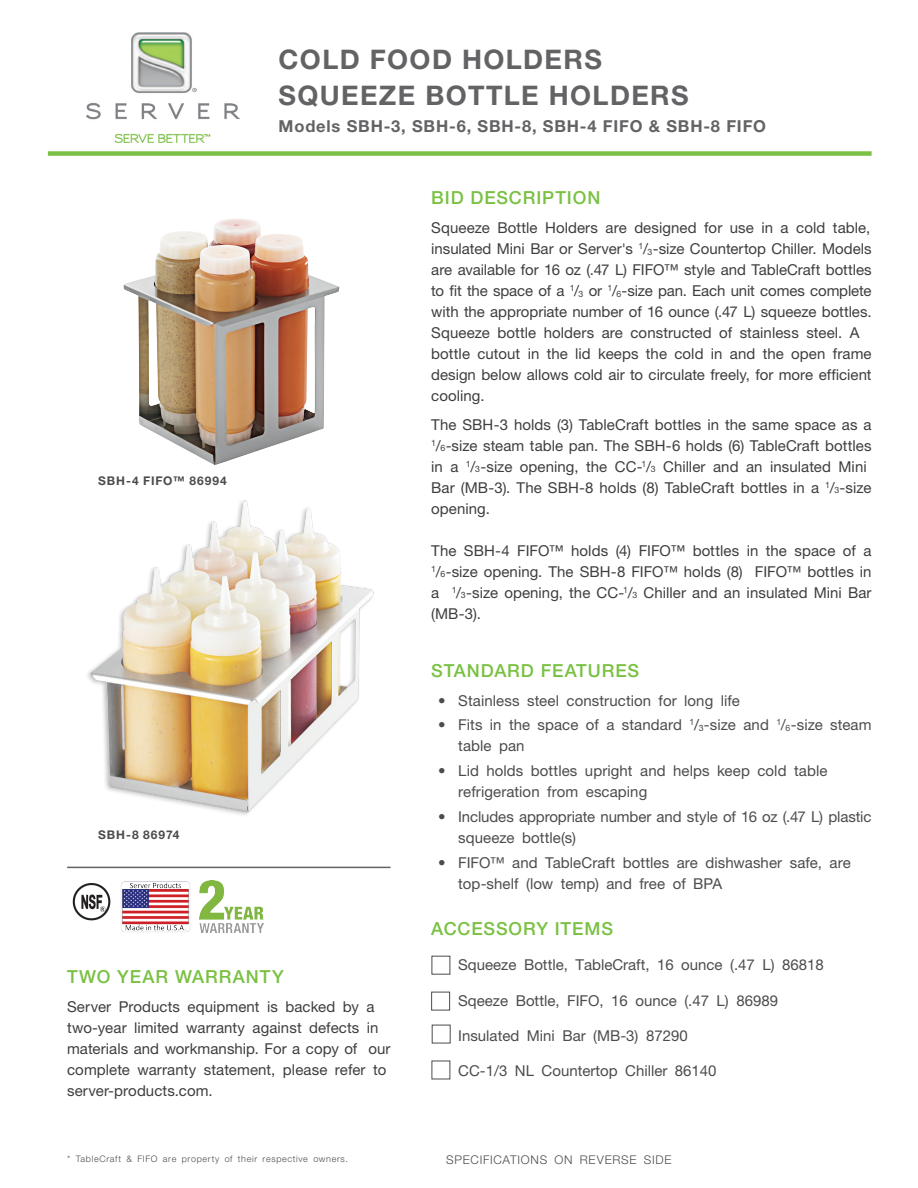
<style>
.page{position:relative;width:918px;height:1188px;background:#fff}
.page>*{position:absolute;margin:0;border:0;box-sizing:border-box;transform-origin:0 0}
.t1{font:700 27px/36px "Helvetica Neue";letter-spacing:.05em;color:#636366}
.t2{font:500 18px "Helvetica Neue";letter-spacing:.05em;color:#79c142}
.t3{font:700 16.5px "Helvetica Neue";letter-spacing:.05em;color:#636366}
.t4{font:15px/21px "Helvetica Neue";letter-spacing:.005em;color:#3e3e3f}
.t5{font:15px/21px "Helvetica Neue";color:#4b4c4d}
.t6{font:300 12px "Helvetica Neue";letter-spacing:.06em;color:#4b4c4d}
.t7{font:700 12px "Helvetica Neue";letter-spacing:.075em;color:#4b4c4d}
.t8{font:300 9px "Helvetica Neue";letter-spacing:.075em;color:#4b4c4d}
.s1{font-size:8.7px}
.s2{color:#3e3e3f}
.s3{font-size:8.7px;color:#3e3e3f}
</style>
<div class="page">
<div style="left:48px;top:151px;width:824px;height:5px;background:#79c142"></div>
<img style="left:87px;top:32px;width:152px;height:111px">
<hr style="left:67px;top:867px;width:324px;height:1px;background:#231f20">
<img style="left:87px;top:500px;width:287px;height:315px">
<img style="left:73px;top:883px;width:38px;height:37px">
<img style="left:121px;top:881px;width:69px;height:51px">
<img style="left:199px;top:881px;width:64px;height:51px">
<div style="left:432px;top:956px;width:18px;height:19px;border:1px solid #4b4c4d"></div>
<div style="left:431px;top:992px;width:19px;height:18px;border:1px solid #4b4c4d"></div>
<div style="left:432px;top:1025px;width:19px;height:18px;border:1px solid #4b4c4d"></div>
<img style="left:124px;top:218px;width:216px;height:247px">
<p class="t7" style="left:98px;top:473px;width:130px">SBH-4 FIFO™ 86994</p>
<h1 class="t1" style="left:279px;top:41px;width:411px">COLD FOOD HOLDERS<br>SQUEEZE BOTTLE HOLDERS</h1>
<p class="t3" style="left:279px;top:116px;width:489px">Models SBH-3, SBH-6, SBH-8, SBH-4 FIFO &amp; SBH-8 FIFO</p>
<p class="t2" style="left:431px;top:187px;width:171px">BID DESCRIPTION</p>
<p class="t4" style="left:431px;top:217px;width:442px">Squeeze Bottle Holders are designed for use in a cold table, insulated Mini Bar or Server's <sup>1</sup>/<span class="s1">3</span>-size Countertop Chiller. Models are available for 16 oz (.47 L) FIFO™ style and TableCraft bottles to fit the space of a <sup>1</sup>/<span class="s1">3</span> or <sup>1</sup>/<span class="s1">6</span>-size pan. Each unit comes complete with the appropriate number of 16 ounce (.47 L) squeeze bottles.<br>Squeeze bottle holders are constructed of stainless steel. A bottle cutout in the lid keeps the cold in and the open frame design below allows cold air to circulate freely, for more efficient cooling.</p>
<p class="t4" style="left:431px;top:414px;width:442px">The SBH-3 holds (3) TableCraft bottles in the same space as a <sup>1</sup>/<span class="s1">6</span>-size steam table pan. The SBH-6 holds (6) TableCraft bottles in a <sup>1</sup>/<span class="s1">3</span>-size opening, the CC-<sup>1</sup>/<span class="s1">3</span> Chiller and an insulated Mini Bar (MB-3). The SBH-8 holds (8) TableCraft bottles in a <sup>1</sup>/<span class="s1">3</span>-size opening.</p>
<p class="t4" style="left:431px;top:540px;width:442px;text-align:justify">The SBH-4 FIFO™ holds (4) FIFO™ bottles in the space of a <sup>1</sup>/<span class="s1">6</span>-size opening. The SBH-8 FIFO™ holds (8) FIFO™ bottles in a <sup>1</sup>/<span class="s1">3</span>-size opening, the CC-<sup>1</sup>/<span class="s1">3</span> Chiller and an insulated Mini Bar (MB-3).</p>
<p class="t7" style="left:98px;top:827px;width:83px">SBH-8 86974</p>
<p class="t2" style="left:67px;top:966px;width:218px">TWO YEAR WARRANTY</p>
<p class="t4" style="left:67px;top:996px;width:325px">Server Products equipment is backed by a two-year limited warranty against defects in materials and workmanship. For a copy of our complete warranty statement, please refer to server-products.com.</p>
<p class="t8" style="left:67px;top:1153px;width:282px">* TableCraft &amp; FIFO are property of their respective owners.</p>
<p class="t2" style="left:431px;top:660px;width:209px">STANDARD FEATURES</p>
<p class="t5" style="left:438px;top:689px;width:303px">• Stainless steel construction for long life</p>
<p class="t5" style="left:458px;top:714px;width:415px;text-indent:-20px">• Fits in the space of a standard <sup>1</sup><span class="s2">/</span><span class="s3">3</span>-size and <sup>1</sup>/<span class="s1">6</span>-size steam table pan</p>
<p class="t5" style="left:458px;top:760px;width:371px;text-indent:-20px">• Lid holds bottles upright and helps keep cold table refrigeration from escaping</p>
<p class="t5" style="left:458px;top:806px;width:415px;text-indent:-20px">• Includes appropriate number and style of 16 oz (.47 L) plastic squeeze bottle(s)</p>
<p class="t5" style="left:458px;top:852px;width:394px;text-indent:-20px">• FIFO™ and TableCraft bottles are dishwasher safe, are top-shelf (low temp) and free of BPA</p>
<p class="t2" style="left:431px;top:918px;width:183px">ACCESSORY ITEMS</p>
<p class="t5" style="left:458px;top:954px;width:367px">Squeeze Bottle, TableCraft, 16 ounce (.47 L) 86818</p>
<p class="t5" style="left:458px;top:990px;width:321px">Sqeeze Bottle, FIFO, 16 ounce (.47 L) 86989</p>
<p class="t5" style="left:458px;top:1025px;width:231px">Insulated Mini Bar (MB-3) 87290</p>
<p class="t5" style="left:458px;top:1060px;width:260px">CC-1/3 NL Countertop Chiller 86140</p>
<p class="t6" style="left:446px;top:1153px;width:227px">SPECIFICATIONS ON REVERSE SIDE</p>
</div>
